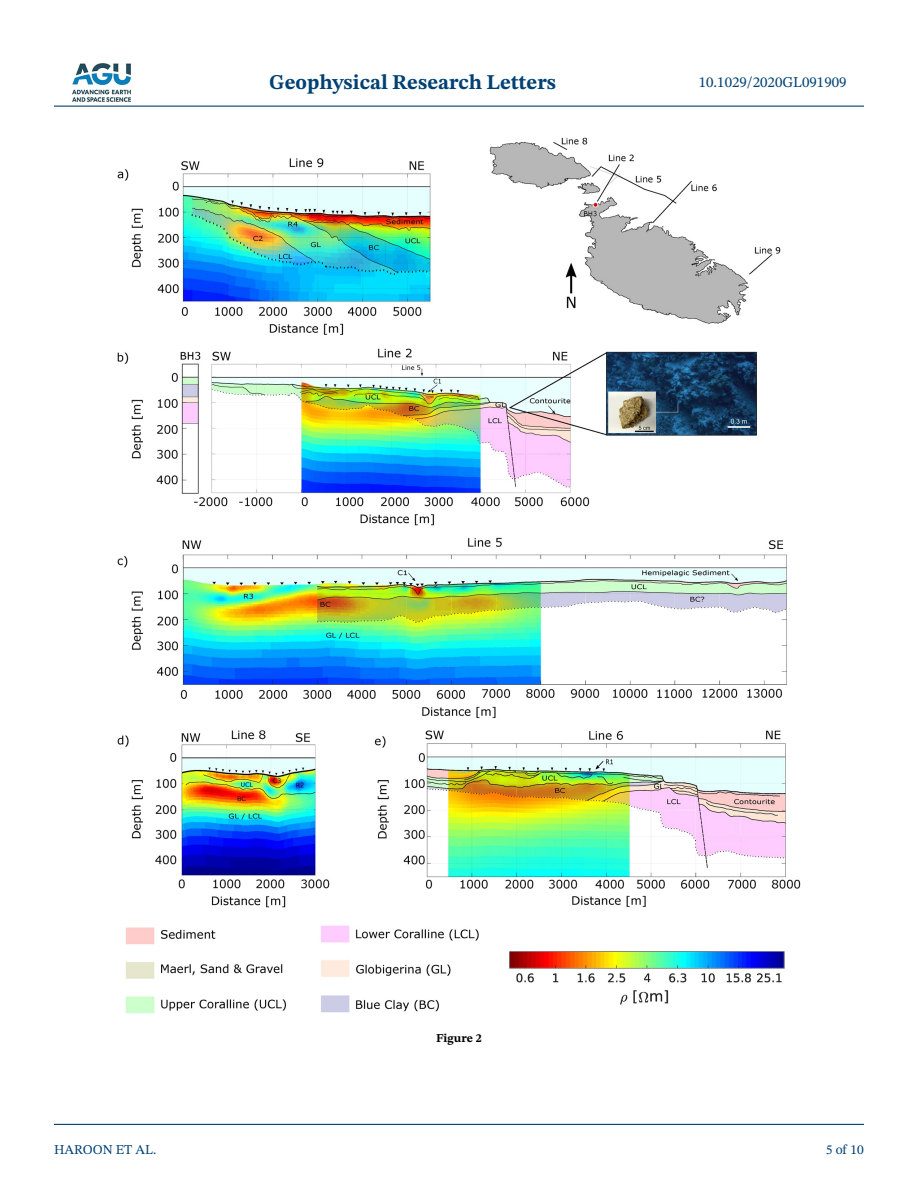
<style>
.page{position:relative;width:918px;height:1188px;background:#fff}
.page>*{position:absolute;margin:0;border:0;box-sizing:border-box;transform-origin:0 0}
.t1{font:700 21px "STIX Two Text";color:#004174}
.t2{font:15px "STIX Two Text";color:#004174}
.t3{font:13.5px "STIX Two Text";color:#004174}
.t4{font:700 12px "STIX Two Text";color:#000}
</style>
<div class="page">
<hr style="left:54px;top:106px;width:810px;height:1px;background:#004174">
<hr style="left:54px;top:1124px;width:810px;height:1px;background:#004174">
<img style="left:72px;top:63px;width:59px;height:39px">
<img style="left:118px;top:137px;width:682px;height:876px">
<p class="t1" style="left:269px;top:67px;width:288px">Geophysical Research Letters</p>
<p class="t2" style="left:699px;top:72px;width:149px">10.1029/2020GL091909</p>
<p class="t3" style="left:54px;top:1140px;width:104px">HAROON ET AL.</p>
<p class="t4" style="left:436px;top:1029px;width:47px">Figure 2</p>
<p class="t3" style="left:826px;top:1140px;width:40px">5 of 10</p>
</div>
